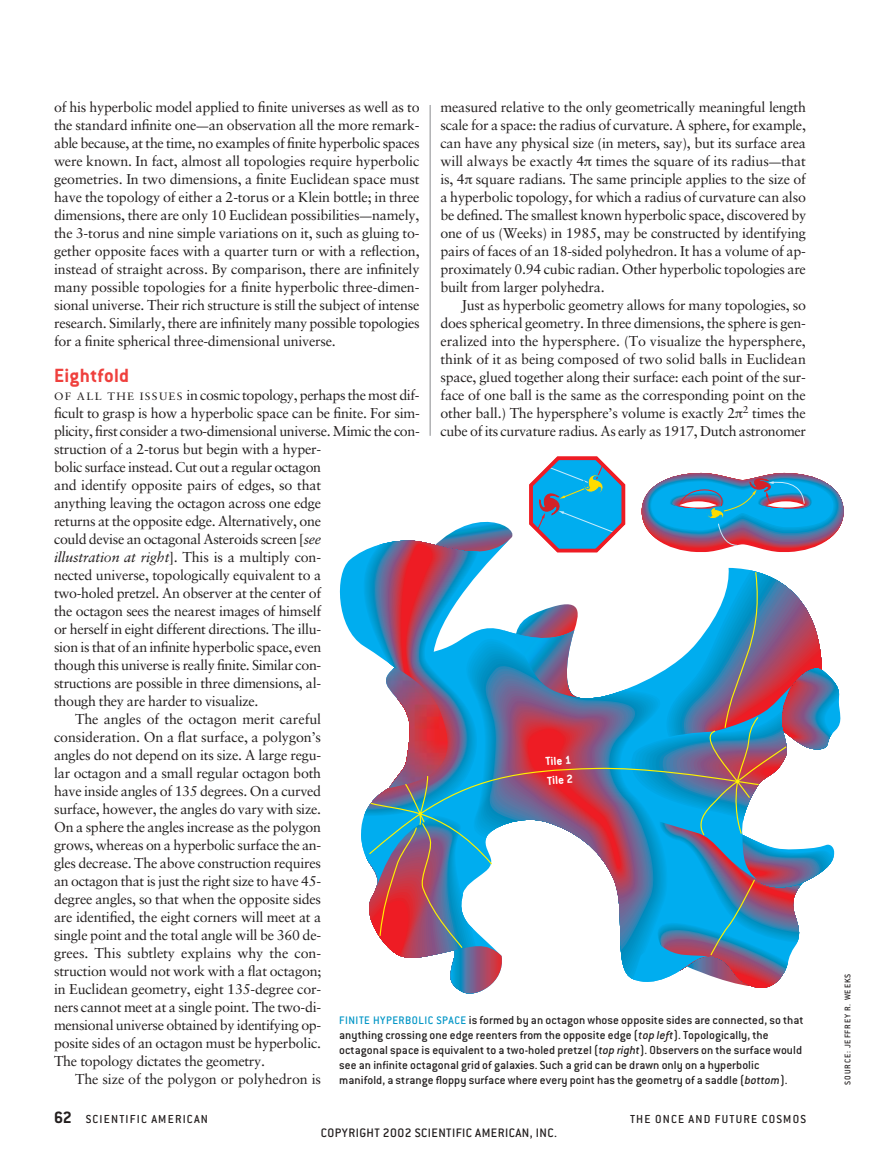
<style>
.page{position:relative;width:878px;height:1161px;background:#fff}
.page>*{position:absolute;margin:0;border:0;box-sizing:border-box;transform-origin:0 0}
.t1{font:700 21px "Conduit ITC";letter-spacing:.02em;color:#ef403d}
.t2{font:14.25px/18px "Sabon";letter-spacing:-.02em;color:#231f1f;text-align:justify}
.t3{font:500 13.5px "Conduit ITC";letter-spacing:.03em;color:#231f1f}
.t4{font:500 12.75px/15px "Conduit ITC";letter-spacing:.005em;color:#231f1f}
.t5{font:500 12.75px "Conduit ITC";letter-spacing:.09em;color:#231f1f}
.t6{font:700 12.75px/19.5px "Conduit ITC";color:#fff}
.t7{font:500 9px "Conduit ITC";letter-spacing:.09em;color:#231f1f}
.s1{font-size:12px}
.s2{font-family:"Sabon Roman SC";font-size:10.65px}
.s3{font-style:italic}
.s4{font-size:12px;color:#0095c6}
.s5{font-weight:700;font-size:18px}
</style>
<div class="page">
<hr style="left:430px;top:105px;width:1px;height:331px;background:#898b8e">
<svg style="left:339px;top:456px;width:504px;height:538px"></svg>
<p class="t2" style="left:54px;top:99px;width:367px">of his hyperbolic model applied to finite universes as well as to the standard infinite one<span class="s1">—</span>an observation all the more remark&shy;able because, at the time, no examples of finite hyperbolic spaces were known. In fact, almost all topologies require hyperbolic geometries. In two dimensions, a finite Euclidean space must have the topology of either a 2-torus or a Klein bottle; in three dimensions, there are only 10 Euclidean possibilities<span class="s1">—</span>namely, the 3-torus and nine simple variations on it, such as gluing to&shy;gether opposite faces with a quarter turn or with a reflection, instead of straight across. By comparison, there are infinitely many possible topologies for a finite hyperbolic three-dimen&shy;sional universe. Their rich structure is still the subject of intense research. Similarly, there are infinitely many possible topologies for a finite spherical three-dimensional universe.</p>
<h1 class="t1" style="left:54px;top:368px;width:77px">Eightfold</h1>
<p class="t2" style="left:54px;top:387px;width:367px"><span class="s2">OF ALL THE ISSUES</span> in cosmic topology, perhaps the most dif-</p>
<p class="t2" style="left:54px;top:405px;width:367px">ficult to grasp is how a hyperbolic space can be finite. For sim-</p>
<p class="t2" style="left:54px;top:423px;width:367px">plicity, first consider a two-dimensional universe. Mimic the con-</p>
<p class="t2" style="left:54px;top:441px;width:269px">struction of a 2-torus but begin with a hyper-</p>
<p class="t2" style="left:54px;top:459px;width:269px">bolic surface instead. Cut out a regular octagon</p>
<p class="t2" style="left:54px;top:477px;width:269px">and identify opposite pairs of edges, so that</p>
<p class="t2" style="left:54px;top:495px;width:269px">anything leaving the octagon across one edge</p>
<p class="t2" style="left:54px;top:513px;width:268px">returns at the opposite edge. Alternatively, one</p>
<p class="t2" style="left:54px;top:531px;width:269px">could devise an octagonal Asteroids screen [<span class="s3">see</span></p>
<p class="t2" style="left:54px;top:549px;width:268px"><span class="s3">illustration at right</span>]. This is a multiply con-</p>
<p class="t2" style="left:54px;top:567px;width:269px">nected universe, topologically equivalent to a</p>
<p class="t2" style="left:54px;top:585px;width:268px">two-holed pretzel. An observer at the center of</p>
<p class="t2" style="left:54px;top:603px;width:269px">the octagon sees the nearest images of himself</p>
<p class="t2" style="left:54px;top:621px;width:268px">or herself in eight different directions. The illu-</p>
<p class="t2" style="left:54px;top:639px;width:269px">sion is that of an infinite hyperbolic space, even</p>
<p class="t2" style="left:54px;top:657px;width:269px">though this universe is really finite. Similar con-</p>
<p class="t2" style="left:54px;top:675px;width:268px">structions are possible in three dimensions, al-</p>
<p class="t2" style="left:54px;top:693px;width:206px">though they are harder to visualize.</p>
<p class="t2" style="left:75px;top:711px;width:247px">The angles of the octagon merit careful</p>
<p class="t2" style="left:54px;top:729px;width:268px">consideration. On a flat surface, a polygon’s</p>
<p class="t2" style="left:54px;top:747px;width:268px">angles do not depend on its size. A large regu-</p>
<p class="t2" style="left:54px;top:765px;width:268px">lar octagon and a small regular octagon both</p>
<p class="t2" style="left:54px;top:783px;width:269px">have inside angles of 135 degrees. On a curved</p>
<p class="t2" style="left:54px;top:801px;width:268px">surface, however, the angles do vary with size.</p>
<p class="t2" style="left:54px;top:819px;width:268px">On a sphere the angles increase as the polygon</p>
<p class="t2" style="left:54px;top:837px;width:268px">grows, whereas on a hyperbolic surface the an-</p>
<p class="t2" style="left:54px;top:855px;width:269px">gles decrease. The above construction requires</p>
<p class="t2" style="left:54px;top:873px;width:268px">an octagon that is just the right size to have 45-</p>
<p class="t2" style="left:54px;top:891px;width:269px">degree angles, so that when the opposite sides</p>
<p class="t2" style="left:54px;top:909px;width:269px">are identified, the eight corners will meet at a</p>
<p class="t2" style="left:54px;top:927px;width:269px">single point and the total angle will be 360 de-</p>
<p class="t2" style="left:54px;top:945px;width:268px">grees. This subtlety explains why the con-</p>
<p class="t2" style="left:54px;top:963px;width:269px">struction would not work with a flat octagon;</p>
<p class="t2" style="left:54px;top:981px;width:269px">in Euclidean geometry, eight 135-degree cor-</p>
<p class="t2" style="left:54px;top:999px;width:269px">ners cannot meet at a single point. The two-di-</p>
<p class="t2" style="left:54px;top:1017px;width:269px">mensional universe obtained by identifying op-</p>
<p class="t2" style="left:54px;top:1035px;width:268px">posite sides of an octagon must be hyperbolic.</p>
<p class="t2" style="left:54px;top:1053px;width:212px">The topology dictates the geometry.</p>
<p class="t2" style="left:75px;top:1071px;width:247px">The size of the polygon or polyhedron is</p>
<p class="t2" style="left:440px;top:99px;width:367px">measured relative to the only geometrically meaningful length scale for a space: the radius of curvature. A sphere, for example, can have any physical size (in meters, say), but its surface area will always be exactly 4 times the square of its radius<span class="s1">—</span>that is, 4 square radians. The same principle applies to the size of a hyperbolic topology, for which a radius of curvature can also be defined. The smallest known hyperbolic space, discovered by one of us (Weeks) in 1985, may be constructed by identifying pairs of faces of an 18-sided polyhedron. It has a volume of ap&shy;proximately 0.94 cubic radian. Other hyperbolic topologies are built from larger polyhedra.</p>
<p class="t2" style="left:440px;top:297px;width:367px;text-indent:21px">Just as hyperbolic geometry allows for many topologies, so does spherical geometry. In three dimensions, the sphere is gen&shy;eralized into the hypersphere. (To visualize the hypersphere, think of it as being composed of two solid balls in Euclidean space, glued together along their surface: each point of the sur&shy;face of one ball is the same as the corresponding point on the other ball.) The hypersphere’s volume is exactly 2 <sup>2</sup> times the cube of its curvature radius. As early as 1917, Dutch astronomer</p>
<p class="t6" style="left:545px;top:753px;width:28px;rotate:-3deg">Tile 1<br>Tile 2</p>
<p class="t4" style="left:339px;top:1014px;width:466px"><span class="s4">FINITE HYPERBOLIC SPACE</span> is formed by an octagon whose opposite sides are connected, so that anything crossing one edge reenters from the opposite edge (<span class="s3">top left</span>). Topologically, the octagonal space is equivalent to a two-holed pretzel (<span class="s3">top right</span>). Observers on the surface would see an infinite octagonal grid of galaxies. Such a grid can be drawn only on a hyperbolic manifold, a strange floppy surface where every point has the geometry of a saddle (<span class="s3">bottom</span>).</p>
<p class="t5" style="left:54px;top:1114px;width:155px"><span class="s5">62</span> SCIENTIFIC AMERICAN</p>
<p class="t5" style="left:630px;top:1114px;width:177px">THE ONCE AND FUTURE COSMOS</p>
<p class="t3" style="left:321px;top:1128px;width:237px">COPYRIGHT 2002 SCIENTIFIC AMERICAN, INC.</p>
<p class="t7" style="left:844px;top:1084px;width:112px;rotate:-90deg">SOURCE: JEFFREY R. WEEKS</p>
</div>
